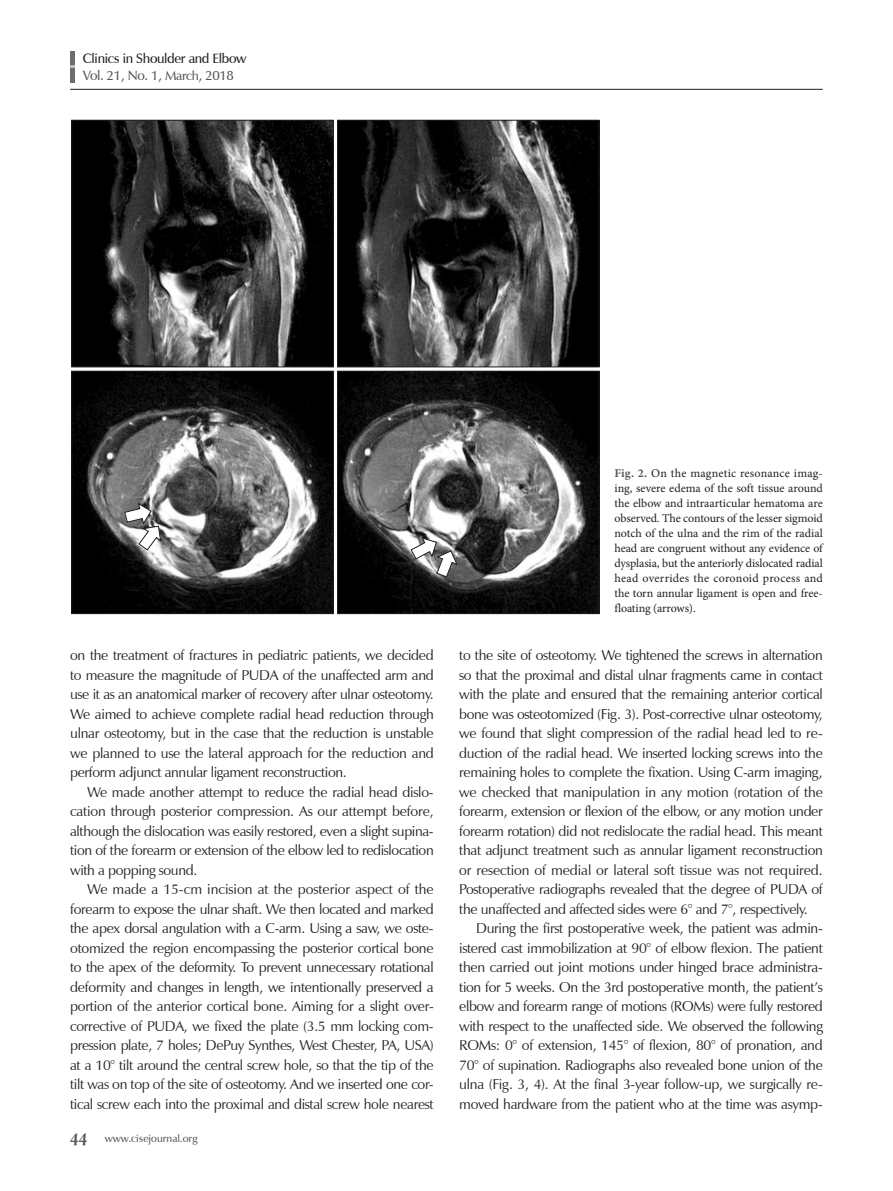
<style>
.page{position:relative;width:893px;height:1191px;background:#fff}
.page>*{position:absolute;margin:0;border:0;box-sizing:border-box;transform-origin:0 0}
.본문{font:14.25px/19.5px "Zapf Humanist 601 BT";letter-spacing:-.025em;color:#231f20;text-align:justify}
.t1{font:600 13.5px/16.5px "Zapf Humanist 601 BT";letter-spacing:-.025em;color:#231f20}
.표_그림서체{font:12px/15px "Minion Pro";letter-spacing:-.01em;color:#231f20;text-align:justify}
.t2{font:600 10.5px "Zapf Humanist 601 BT";color:#57585a}
.s1{color:#57585a}
.s2{font-size:12.75px;color:#57585a}
.s3{font-family:"Zapf Chancery IT Cby BT";font-weight:700;font-size:19.5px}
.s4{font-weight:700;color:#57585a}
</style>
<div class="page">
<hr style="left:70px;top:89px;width:753px;height:1px;background:#231f20">
<hr style="left:70px;top:51px;width:4px;height:32px;background:#6c6d70">
<svg style="left:71px;top:120px;width:528px;height:494px;background:#3c3c3c"></svg>
<svg style="left:124px;top:502px;width:38px;height:49px"></svg>
<svg style="left:410px;top:537px;width:48px;height:41px"></svg>
<p class="t1" style="left:83px;top:50px;width:165px">Clinics in Shoulder and Elbow<br><span class="s1">Vol. 21, No. 1,</span> <span class="s2">March</span><span class="s1">, 2018</span></p>
<p class="본문" style="left:70px;top:645px;width:365px">on the treatment of fractures in pediatric patients, we decided to measure the magnitude of PUDA of the unaffected arm and use it as an anatomical marker of recovery after ulnar osteotomy.<br>We aimed to achieve complete radial head reduction through ulnar osteotomy, but in the case that the reduction is unstable we planned to use the lateral approach for the reduction and perform adjunct annular ligament reconstruction.</p>
<p class="본문" style="left:70px;top:782px;width:365px;text-indent:17px">We made another attempt to reduce the radial head dislo&shy;cation through posterior compression. As our attempt before, although the dislocation was easily restored, even a slight supina&shy;tion of the forearm or extension of the elbow led to redislocation with a popping sound.</p>
<p class="본문" style="left:70px;top:879px;width:365px;text-indent:17px">We made a 15-cm incision at the posterior aspect of the forearm to expose the ulnar shaft. We then located and marked the apex dorsal angulation with a C-arm. Using a saw, we oste&shy;otomized the region encompassing the posterior cortical bone to the apex of the deformity. To prevent unnecessary rotational deformity and changes in length, we intentionally preserved a portion of the anterior cortical bone. Aiming for a slight over&shy;corrective of PUDA, we fixed the plate (3.5 mm locking com&shy;pression plate, 7 holes; DePuy Synthes, West Chester, PA, USA) at a 10° tilt around the central screw hole, so that the tip of the tilt was on top of the site of osteotomy. And we inserted one cor&shy;tical screw each into the proximal and distal screw hole nearest</p>
<p class="t2" style="left:70px;top:1132px;width:129px"><span class="s3">44</span> www.cisejournal.org</p>
<p class="표_그림서체" style="left:614px;top:466px;width:210px"><span class="s4">Fig. 2.</span> On the magnetic resonance imag&shy;ing, severe edema of the soft tissue around the elbow and intraarticular hematoma are observed. The contours of the lesser sigmoid notch of the ulna and the rim of the radial head are congruent without any evidence of dysplasia, but the anteriorly dislocated radial head overrides the coronoid process and the torn annular ligament is open and free&shy;floating (arrows).</p>
<p class="본문" style="left:459px;top:645px;width:365px">to the site of osteotomy. We tightened the screws in alternation so that the proximal and distal ulnar fragments came in contact with the plate and ensured that the remaining anterior cortical bone was osteotomized (Fig. 3). Post-corrective ulnar osteotomy, we found that slight compression of the radial head led to re&shy;duction of the radial head. We inserted locking screws into the remaining holes to complete the fixation. Using C-arm imaging, we checked that manipulation in any motion (rotation of the forearm, extension or flexion of the elbow, or any motion under forearm rotation) did not redislocate the radial head. This meant that adjunct treatment such as annular ligament reconstruction or resection of medial or lateral soft tissue was not required.<br>Postoperative radiographs revealed that the degree of PUDA of the unaffected and affected sides were 6° and 7°, respectively.</p>
<p class="본문" style="left:459px;top:918px;width:365px;text-indent:17px">During the first postoperative week, the patient was admin&shy;istered cast immobilization at 90° of elbow flexion. The patient then carried out joint motions under hinged brace administra&shy;tion for 5 weeks. On the 3rd postoperative month, the patient’s elbow and forearm range of motions (ROMs) were fully restored with respect to the unaffected side. We observed the following ROMs: 0° of extension, 145° of flexion, 80° of pronation, and 70° of supination. Radiographs also revealed bone union of the ulna (Fig. 3, 4). At the final 3-year follow-up, we surgically re&shy;moved hardware from the patient who at the time was asymp-</p>
</div>
